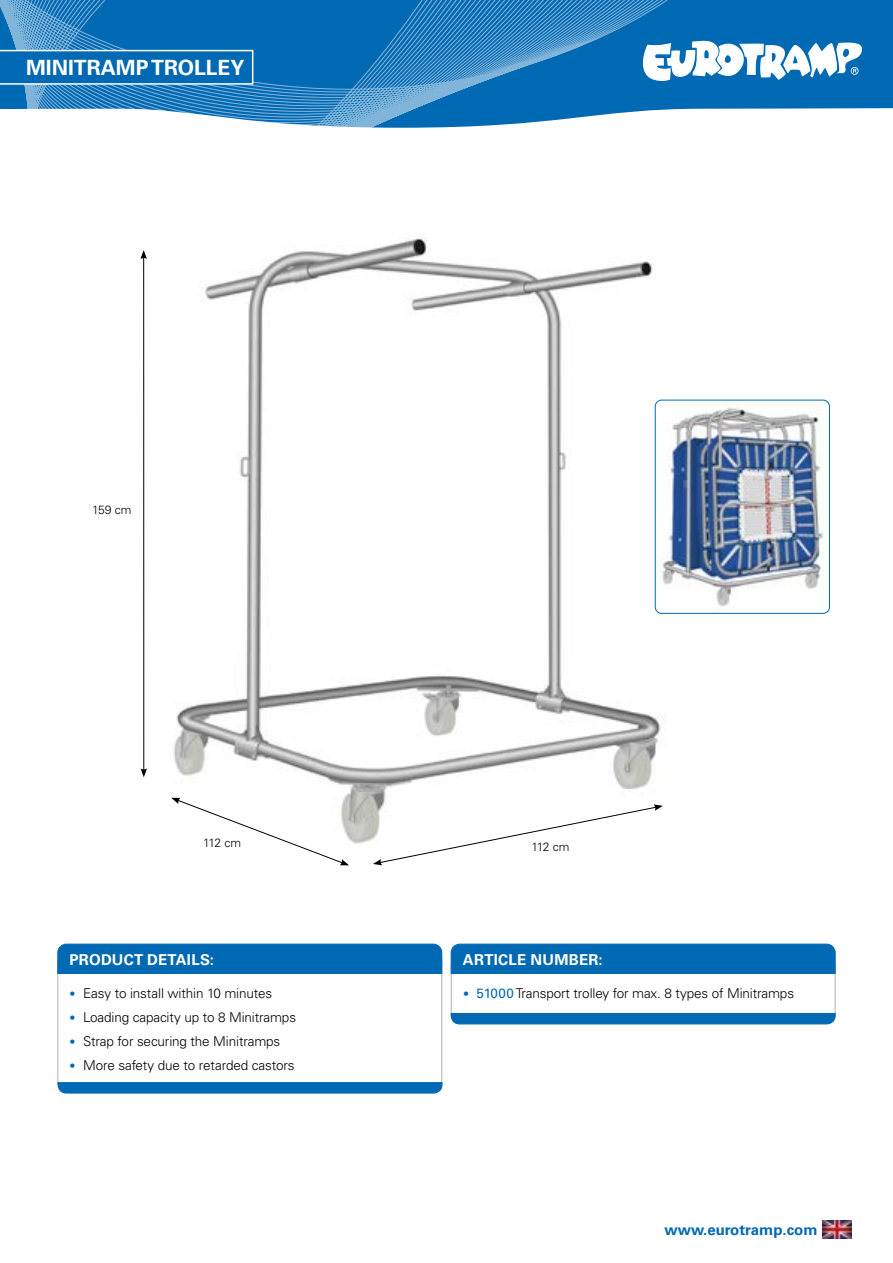
<style>
.page{position:relative;width:893px;height:1263px;background:#fff}
.page>*{position:absolute;margin:0;border:0;box-sizing:border-box;transform-origin:0 0}
.t1{font:700 21px "Univers LT Std";color:#fff}
.t2{font:700 15px "Univers LT Std";letter-spacing:.015em;color:#fff}
.t3{font:700 15px "Univers LT Std";color:#0069b4}
.t4{font:300 13.5px "Univers LT Std";letter-spacing:-.01em;color:#000}
.t5{font:300 12px "Univers LT Std";letter-spacing:-.05em;color:#000}
.s1{font-size:12px;color:#0069b4}
.s2{font-weight:400;color:#0069b4}
</style>
<div class="page">
<div style="left:703px;top:0;width:190px;height:109px;background:#0069b4"></div>
<svg style="left:0;top:0;width:703px;height:128px;background:#3185c2"></svg>
<svg style="left:643px;top:38px;width:219px;height:43px"></svg>
<img style="left:171px;top:237px;width:496px;height:607px">
<svg style="left:0;top:50px;width:253px;height:35px;background:#1675ba"></svg>
<hr style="left:143px;top:257px;width:1px;height:514px;background:#000">
<svg style="left:141px;top:768px;width:6px;height:9px"></svg>
<svg style="left:140px;top:250px;width:7px;height:9px"></svg>
<img style="left:655px;top:400px;width:173px;height:213px">
<div style="left:655px;top:400px;width:175px;height:214px;border:1px solid #0069b4;border-radius:6px"></div>
<svg style="left:373px;top:804px;width:290px;height:61px"></svg>
<svg style="left:171px;top:798px;width:178px;height:67px"></svg>
<div style="left:57px;top:959px;width:385px;height:125px;background:#fff;border:1px solid #b0b0b0"></div>
<div style="left:451px;top:963px;width:384px;height:53px;background:#fff;border:1px solid #b0b0b0"></div>
<svg style="left:57px;top:943px;width:386px;height:31px;background:#066cb5"></svg>
<svg style="left:57px;top:1081px;width:386px;height:13px;background:#1e7abc"></svg>
<svg style="left:450px;top:1012px;width:386px;height:13px;background:#207bbd"></svg>
<svg style="left:450px;top:943px;width:386px;height:31px;background:#076db6"></svg>
<img style="left:823px;top:1221px;width:29px;height:17px">
<h1 class="t1" style="left:26px;top:55px;width:220px">MINITRAMP TROLLEY</h1>
<p class="t5" style="left:92px;top:502px;width:41px">159 cm</p>
<p class="t5" style="left:203px;top:835px;width:40px">112 cm</p>
<p class="t5" style="left:532px;top:840px;width:39px">112 cm</p>
<p class="t2" style="left:70px;top:951px;width:146px">PRODUCT DETAILS:</p>
<p class="t2" style="left:463px;top:951px;width:141px">ARTICLE NUMBER:</p>
<p class="t4" style="left:70px;top:985px;width:204px"><span class="s1">•</span> Easy to install within 10 minutes</p>
<p class="t4" style="left:70px;top:1009px;width:228px"><span class="s1">•</span> Loading capacity up to 8 Minitramps</p>
<p class="t4" style="left:70px;top:1033px;width:212px"><span class="s1">•</span> Strap for securing the Minitramps</p>
<p class="t4" style="left:70px;top:1057px;width:226px"><span class="s1">•</span> More safety due to retarded castors</p>
<p class="t4" style="left:463px;top:985px;width:333px"><span class="s1">•</span> <span class="s2">51000</span> Transport trolley for max. 8 types of Minitramps</p>
<p class="t3" style="left:664px;top:1221px;width:155px">www.eurotramp.com</p>
</div>
